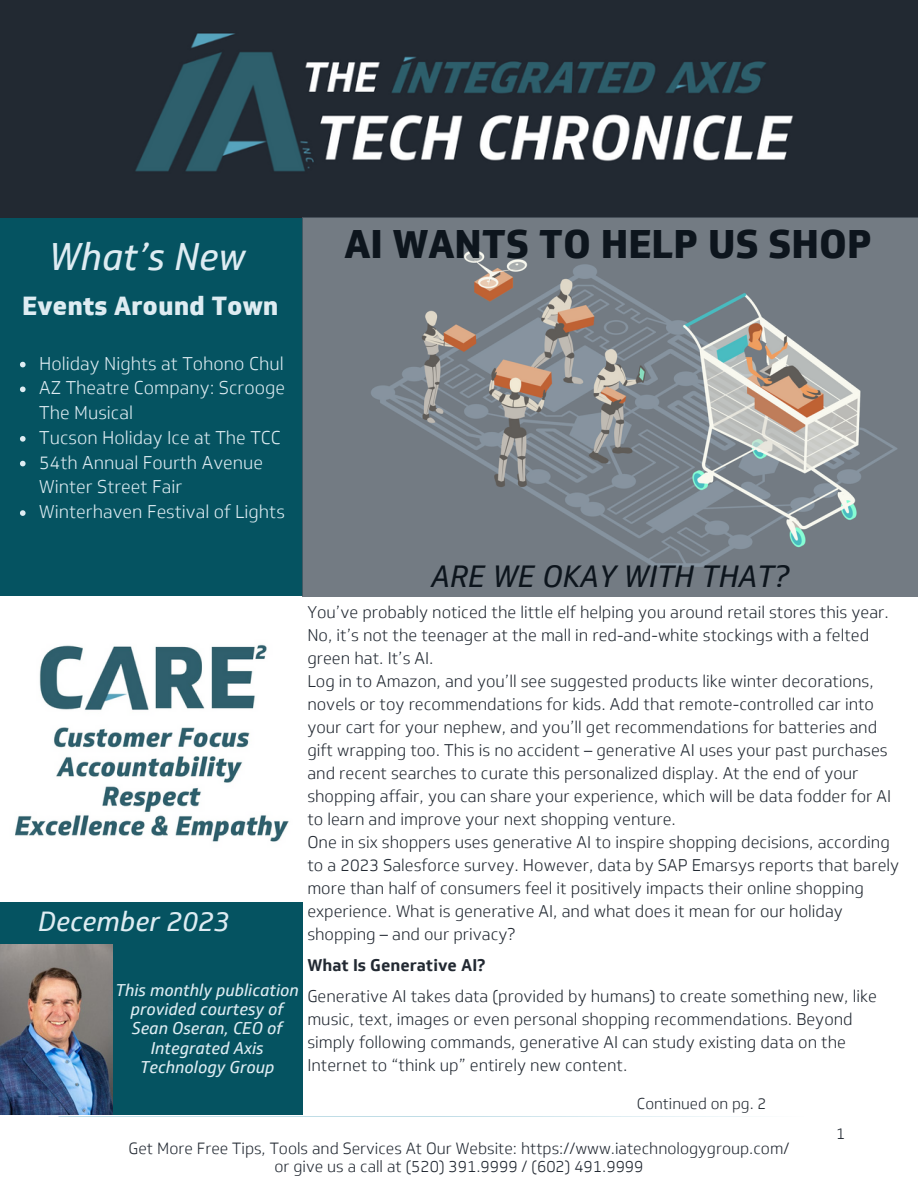
<style>
.page{position:relative;width:918px;height:1188px;background:#fff}
.page>*{position:absolute;margin:0;border:0;box-sizing:border-box;transform-origin:0 0}
.t1{font:800 39px "Soleto";color:#0d151d}
.t2{font:italic 37.5px "Soleto";color:#deecf2}
.t3{font:italic 30px "Soleto";color:#0d151d}
.t4{font:italic 27px "Soleto";color:#deecf2}
.t5{font:800 25.5px "Soleto";color:#deecf2}
.t6{font:300 18px/24.8px "Soleto";color:#deecf2}
.t7{font:300 16.5px/23px "Soleto";color:#222932}
.t8{font:italic 16.5px/19.2px "Soleto";color:#deecf2;text-align:center}
.t9{font:700 16.5px "Soleto";color:#222932}
.t10{font:300 15.9px "Soleto";color:#222932}
.t11{font:300 15.3px "Soleto";color:#222932}
</style>
<div class="page">
<svg style="left:58px;top:1116px;width:687px;height:1px"></svg>
<div style="left:1px;top:217px;width:301px;height:897px;background:#055361"></div>
<img style="left:0;top:0;width:918px;height:217px">
<img style="left:1px;top:597px;width:301px;height:305px">
<img style="left:0;top:944px;width:112px;height:170px">
<img style="left:303px;top:217px;width:615px;height:380px">
<svg style="left:20px;top:362px;width:6px;height:5px"></svg>
<svg style="left:20px;top:387px;width:6px;height:5px"></svg>
<svg style="left:20px;top:436px;width:6px;height:6px"></svg>
<svg style="left:20px;top:461px;width:6px;height:5px"></svg>
<svg style="left:20px;top:510px;width:6px;height:6px"></svg>
<p class="t2" style="left:49px;top:232px;width:197px">What’s New</p>
<p class="t5" style="left:22px;top:290px;width:258px">Events Around Town</p>
<p class="t6" style="left:39px;top:351px;width:246px">Holiday Nights at Tohono Chul</p>
<p class="t6" style="left:39px;top:376px;width:247px">AZ Theatre Company: Scrooge<br>The Musical</p>
<p class="t6" style="left:39px;top:425px;width:243px">Tucson Holiday Ice at The TCC</p>
<p class="t6" style="left:39px;top:450px;width:225px">54th Annual Fourth Avenue<br>Winter Street Fair</p>
<p class="t6" style="left:39px;top:499px;width:247px">Winterhaven Festival of Lights</p>
<p class="t1" style="left:344px;top:219px;width:529px">AI WANTS TO HELP US SHOP</p>
<p class="t4" style="left:38px;top:904px;width:193px">December 2023</p>
<p class="t8" style="left:116px;top:981px;width:185px">This monthly publication provided courtesy of<br>Sean Oseran, CEO of<br>Integrated Axis<br>Technology Group</p>
<p class="t3" style="left:431px;top:557px;width:360px">ARE WE OKAY WITH THAT?</p>
<p class="t7" style="left:307px;top:601px;width:583px">You’ve probably noticed the little elf helping you around retail stores this year.<br>No, it’s not the teenager at the mall in red-and-white stockings with a felted green hat. It’s AI.</p>
<p class="t7" style="left:307px;top:670px;width:585px">Log in to Amazon, and you’ll see suggested products like winter decorations, novels or toy recommendations for kids. Add that remote-controlled car into your cart for your nephew, and you’ll get recommendations for batteries and gift wrapping too. This is no accident – generative AI uses your past purchases and recent searches to curate this personalized display. At the end of your shopping affair, you can share your experience, which will be data fodder for AI to learn and improve your next shopping venture.</p>
<p class="t7" style="left:307px;top:831px;width:593px">One in six shoppers uses generative AI to inspire shopping decisions, according to a 2023 Salesforce survey. However, data by SAP Emarsys reports that barely more than half of consumers feel it positively impacts their online shopping experience. What is generative AI, and what does it mean for our holiday shopping – and our privacy?</p>
<p class="t9" style="left:307px;top:954px;width:180px">What Is Generative AI?</p>
<p class="t7" style="left:307px;top:985px;width:571px">Generative AI takes data (provided by humans) to create something new, like music, text, images or even personal shopping recommendations. Beyond simply following commands, generative AI can study existing data on the Internet to “think up” entirely new content.</p>
<p class="t11" style="left:637px;top:1094px;width:131px">Continued on pg. 2</p>
<p class="t11" style="left:836px;top:1124px;width:10px">1</p>
<p class="t10" style="left:129px;top:1137px;width:662px">Get More Free Tips, Tools and Services At Our Website: https://www.iatechnologygroup.com/</p>
<p class="t10" style="left:274px;top:1155px;width:371px">or give us a call at (520) 391.9999 / (602) 491.9999</p>
</div>
